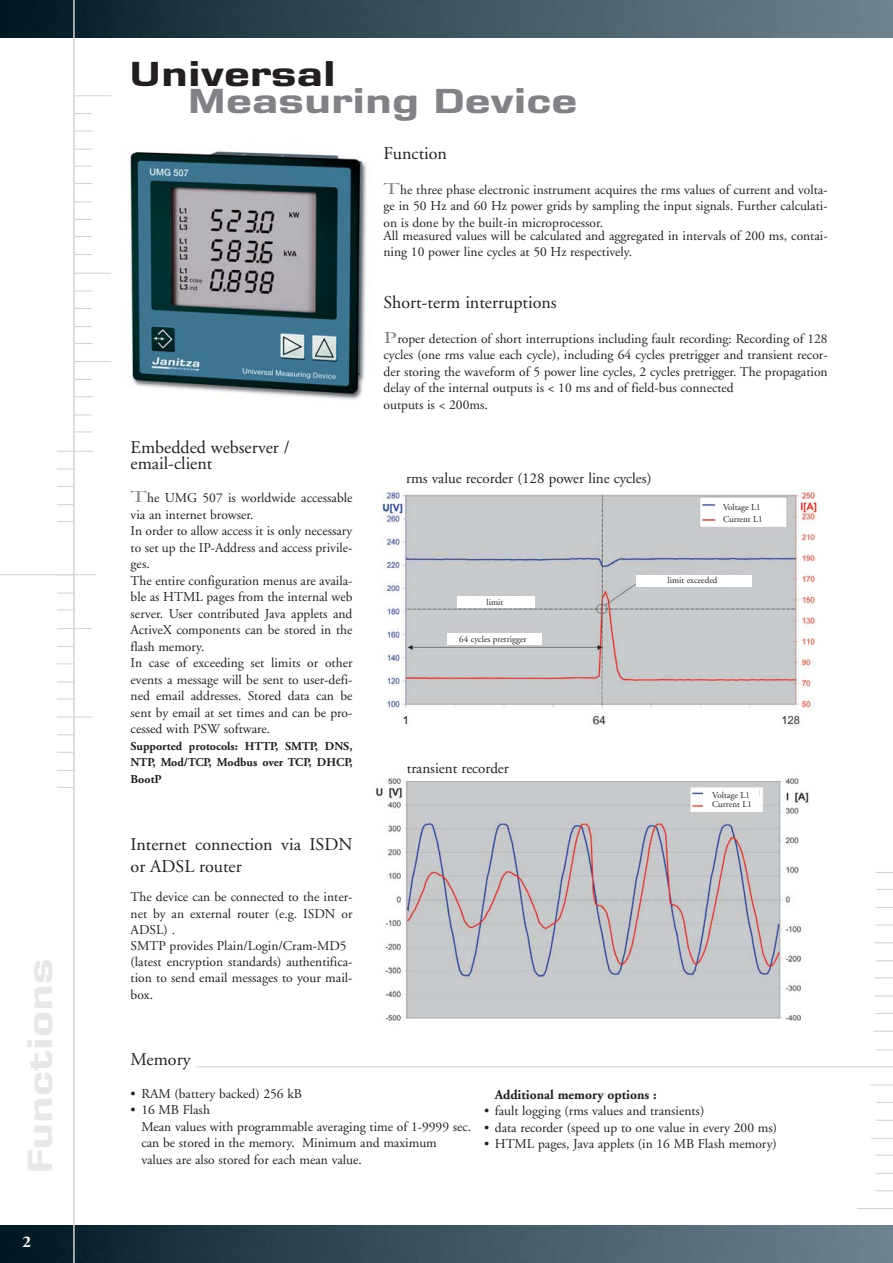
<style>
.page{position:relative;width:893px;height:1263px;background:#fff}
.page>*{position:absolute;margin:0;border:0;box-sizing:border-box;transform-origin:0 0}
.t1{font:700 33.6px "Seat Eurostile";color:#808285}
.t2{font:700 33.6px "Seat Eurostile";color:#231f20}
.t3{font:700 33.6px "Seat Eurostile";color:#e6e7e8}
.t4{font:18px/16.5px "Adobe Garamond";color:#231f20}
.t5{font:700 16.5px "Adobe Garamond";color:#fff}
.t6{font:15px "Adobe Garamond";color:#231f20}
.t7{font:13.5px/16.5px "Adobe Garamond";color:#231f20}
.t8{font:700 13.5px "Adobe Garamond";color:#231f20}
.t9{font:700 12px/16.5px "Adobe Garamond";color:#231f20;text-align:justify}
.t10{font:9px/9px "Adobe Garamond";color:#231f20}
.s1{font-size:16.5px;color:#808285}
</style>
<div class="page">
<img style="left:376px;top:778px;width:433px;height:243px">
<img style="left:382px;top:490px;width:436px;height:235px">
<img style="left:105px;top:151px;width:262px;height:249px">
<hr style="left:57px;top:451px;width:36px;height:1px;background:#d1d3d4">
<svg style="left:57px;top:469px;width:16px;height:1px"></svg>
<svg style="left:57px;top:486px;width:16px;height:1px"></svg>
<svg style="left:57px;top:504px;width:16px;height:1px"></svg>
<svg style="left:57px;top:521px;width:16px;height:1px"></svg>
<svg style="left:57px;top:592px;width:16px;height:2px"></svg>
<svg style="left:57px;top:609px;width:16px;height:1px"></svg>
<hr style="left:57px;top:628px;width:35px;height:1px;background:#d1d3d4">
<svg style="left:57px;top:646px;width:16px;height:1px"></svg>
<svg style="left:57px;top:663px;width:16px;height:1px"></svg>
<svg style="left:57px;top:682px;width:16px;height:1px"></svg>
<svg style="left:57px;top:698px;width:16px;height:2px"></svg>
<hr style="left:57px;top:716px;width:35px;height:2px;background:#d1d3d4">
<svg style="left:57px;top:734px;width:16px;height:1px"></svg>
<svg style="left:57px;top:752px;width:16px;height:1px"></svg>
<svg style="left:57px;top:770px;width:16px;height:1px"></svg>
<svg style="left:57px;top:787px;width:16px;height:1px"></svg>
<hr style="left:75px;top:95px;width:36px;height:1px;background:#d1d3d4">
<svg style="left:75px;top:113px;width:17px;height:1px"></svg>
<svg style="left:75px;top:130px;width:17px;height:2px"></svg>
<svg style="left:75px;top:149px;width:17px;height:1px"></svg>
<svg style="left:75px;top:166px;width:17px;height:1px"></svg>
<svg style="left:75px;top:236px;width:17px;height:1px"></svg>
<svg style="left:75px;top:201px;width:17px;height:2px"></svg>
<svg style="left:75px;top:219px;width:17px;height:1px"></svg>
<svg style="left:75px;top:183px;width:17px;height:1px"></svg>
<svg style="left:75px;top:254px;width:17px;height:1px"></svg>
<hr style="left:75px;top:273px;width:36px;height:1px;background:#d1d3d4">
<svg style="left:75px;top:291px;width:17px;height:1px"></svg>
<svg style="left:75px;top:308px;width:17px;height:1px"></svg>
<svg style="left:75px;top:326px;width:17px;height:1px"></svg>
<svg style="left:75px;top:343px;width:17px;height:1px"></svg>
<hr style="left:75px;top:361px;width:36px;height:1px;background:#d1d3d4">
<svg style="left:75px;top:379px;width:17px;height:1px"></svg>
<svg style="left:75px;top:396px;width:17px;height:1px"></svg>
<svg style="left:75px;top:414px;width:17px;height:1px"></svg>
<svg style="left:75px;top:431px;width:17px;height:1px"></svg>
<hr style="left:856px;top:1208px;width:36px;height:1px;background:#d1d3d4">
<svg style="left:876px;top:1190px;width:16px;height:1px"></svg>
<svg style="left:876px;top:1173px;width:16px;height:1px"></svg>
<svg style="left:876px;top:1155px;width:16px;height:1px"></svg>
<svg style="left:871px;top:1138px;width:21px;height:1px"></svg>
<svg style="left:876px;top:1120px;width:16px;height:1px"></svg>
<svg style="left:876px;top:1102px;width:16px;height:1px"></svg>
<hr style="left:870px;top:1084px;width:22px;height:2px;background:#d1d3d4">
<hr style="left:197px;top:1066px;width:695px;height:1px;background:#d1d3d4">
<svg style="left:876px;top:1049px;width:16px;height:1px"></svg>
<svg style="left:873px;top:1031px;width:19px;height:1px"></svg>
<svg style="left:875px;top:1013px;width:17px;height:1px"></svg>
<svg style="left:875px;top:995px;width:17px;height:1px"></svg>
<svg style="left:875px;top:977px;width:17px;height:1px"></svg>
<svg style="left:876px;top:960px;width:16px;height:1px"></svg>
<svg style="left:874px;top:942px;width:18px;height:1px"></svg>
<svg style="left:876px;top:924px;width:16px;height:2px"></svg>
<svg style="left:876px;top:907px;width:16px;height:1px"></svg>
<svg style="left:876px;top:889px;width:16px;height:1px"></svg>
<svg style="left:876px;top:872px;width:16px;height:1px"></svg>
<hr style="left:0;top:574px;width:96px;height:1px;background:#d1d3d4">
<img style="left:0;top:0;width:892px;height:38px">
<img style="left:0;top:1225px;width:892px;height:38px">
<hr style="left:73px;top:0;width:2px;height:1263px;background:#d1d3d4">
<div style="left:703px;top:789px;width:56px;height:22px;background:#fff"></div>
<div style="left:715px;top:500px;width:67px;height:26px;background:#fff"></div>
<div style="left:458px;top:597px;width:77px;height:11px;background:#fff"></div>
<div style="left:447px;top:634px;width:94px;height:11px;background:#fff"></div>
<div style="left:636px;top:575px;width:116px;height:11px;background:#fff"></div>
<h1 class="t3" style="left:27px;top:1174px;width:217px;rotate:-90deg">Functions</h1>
<p class="t5" style="left:22px;top:1235px;width:10px">2</p>
<h1 class="t2" style="left:129px;top:61px;width:209px">Universal</h1>
<h1 class="t1" style="left:187px;top:88px;width:391px">Measuring Device</h1>
<h2 class="t4" style="left:131px;top:440px;width:160px">Embedded webserver / email-client</h2>
<p class="t7" style="left:131px;top:491px;width:223px"><span class="s1">T</span>he UMG 507 is worldwide accessable via an internet browser.<br>In order to allow access it is only necessary to set up the IP-Address and access privile&shy;ges.<br>The entire configuration menus are availa&shy;ble as HTML pages from the internal web server. User contributed Java applets and ActiveX components can be stored in the flash memory.<br>In case of exceeding set limits or other events a message will be sent to user-defi&shy;ned email addresses. Stored data can be sent by email at set times and can be pro&shy;cessed with PSW software.</p>
<p class="t9" style="left:131px;top:739px;width:223px">Supported protocols: HTTP, SMTP, DNS, NTP, Mod/TCP, Modbus over TCP, DHCP, BootP</p>
<h2 class="t4" style="left:131px;top:835px;width:223px;line-height:21.6px">Internet connection via ISDN or ADSL router</h2>
<p class="t7" style="left:131px;top:890px;width:223px">The device can be connected to the inter&shy;net by an external router (e.g. ISDN or<br>ADSL) .<br>SMTP provides Plain/Login/Cram-MD5 (latest encryption standards) authentifica&shy;tion to send email messages to your mail&shy;box.</p>
<h2 class="t4" style="left:383px;top:146px;width:65px">Function</h2>
<p class="t7" style="left:383px;top:182px;width:445px;text-align:justify"><span class="s1">T</span>he three phase electronic instrument acquires the rms values of current and volta&shy;ge in 50 Hz and 60 Hz power grids by sampling the input signals. Further calculati&shy;on is done by the built-in microprocessor.</p>
<p class="t7" style="left:383px;top:229px;width:445px">All measured values will be calculated and aggregated in intervals of 200 ms, contai&shy;ning 10 power line cycles at 50 Hz respectively.</p>
<h2 class="t4" style="left:383px;top:296px;width:175px">Short-term interruptions</h2>
<p class="t7" style="left:383px;top:331px;width:445px"><span class="s1">P</span>roper detection of short interruptions including fault recording: Recording of 128 cycles (one rms value each cycle), including 64 cycles pretrigger and transient recor&shy;der storing the waveform of 5 power line cycles, 2 cycles pretrigger. The propagation delay of the internal outputs is &lt; 10 ms and of field-bus connected<br>outputs is &lt; 200ms.</p>
<p class="t6" style="left:406px;top:473px;width:247px">rms value recorder (128 power line cycles)</p>
<p class="t10" style="left:723px;top:502px;width:41px;line-height:12px">Voltage L1<br>Current L1</p>
<p class="t10" style="left:486px;top:599px;width:18px">limit</p>
<p class="t10" style="left:459px;top:636px;width:69px">64 cycles pretrigger</p>
<p class="t10" style="left:667px;top:577px;width:51px">limit exceeded</p>
<p class="t6" style="left:407px;top:762px;width:104px">transient recorder</p>
<p class="t10" style="left:712px;top:792px;width:41px">Voltage L1<br>Current L1</p>
<h2 class="t4" style="left:131px;top:1053px;width:62px">Memory</h2>
<p class="t7" style="left:131px;top:1087px;width:173px">• RAM (battery backed) 256 kB</p>
<p class="t7" style="left:141px;top:1103px;width:331px;text-indent:-11px">• 16 MB Flash<br>Mean values with programmable averaging time of 1-9999 sec. can be stored in the memory. Minimum and maximum values are also stored for each mean value.</p>
<p class="t8" style="left:495px;top:1089px;width:163px">Additional memory options :</p>
<p class="t7" style="left:484px;top:1104px;width:222px">• fault logging (rms values and transients)</p>
<p class="t7" style="left:484px;top:1120px;width:294px">• data recorder (speed up to one value in every 200 ms)</p>
<p class="t7" style="left:484px;top:1137px;width:294px">• HTML pages, Java applets (in 16 MB Flash memory)</p>
</div>
